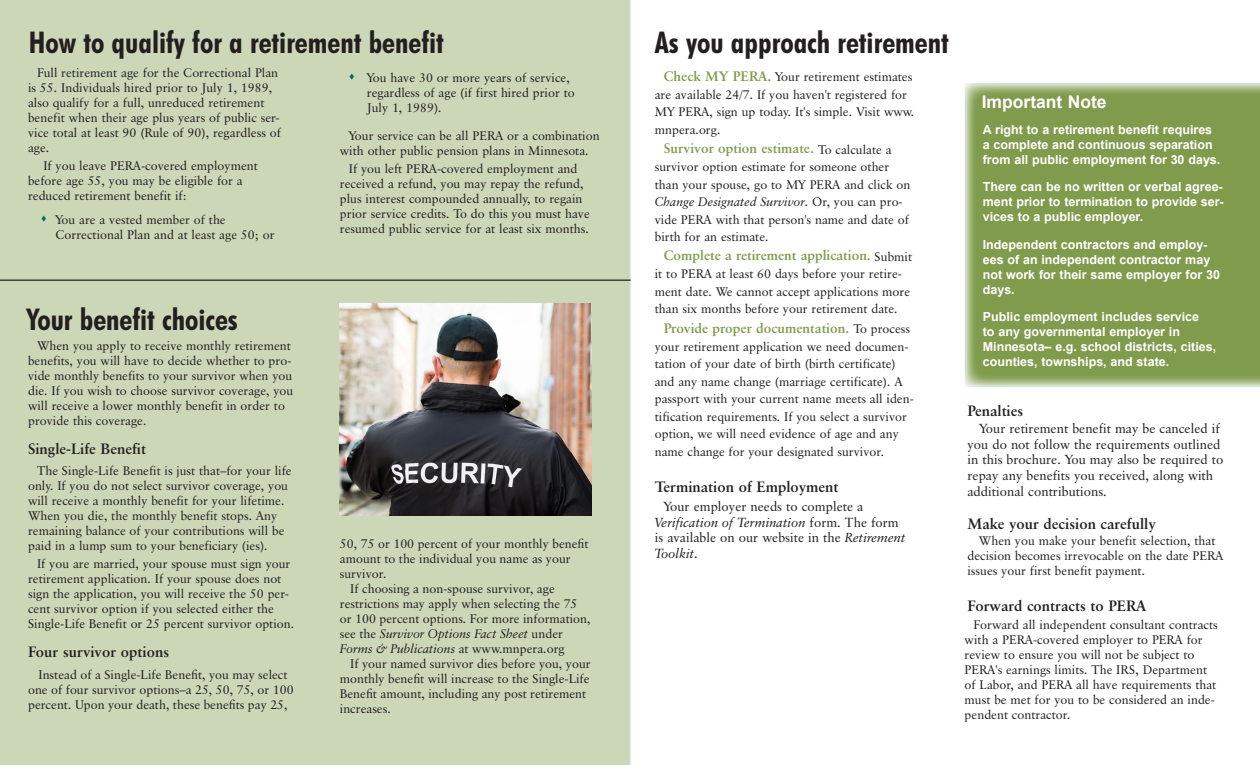
<style>
.page{position:relative;width:1260px;height:765px;background:#fff}
.page>*{position:absolute;margin:0;border:0;box-sizing:border-box;transform-origin:0 0}
.textheadmain{font:700 condensed 30px "Futura BT";color:#231f20}
.Texthead2{font:700 17.5px "Arial";color:#fff}
.t1{font:700 15px "Classical Garamond BT";color:#231f20}
.t2{font:700 13.75px "Classical Garamond BT";color:#809b4c}
.t3{font:13.12px/15.8px "Classical Garamond BT";color:#231f20}
.bullet{font:12.5px/15px "Classical Garamond BT";color:#231f20}
.bullet3{font:700 12.5px/15px "Arial";color:#fff}
.s1{color:#006e53}
.s2{font-style:italic}
.s3{font-weight:700;font-size:13.75px;color:#809b4c}
.s4{font-weight:400;font-size:12.5px;color:#231f20}
</style>
<div class="page">
<div style="left:0;top:0;width:631px;height:765px;background:#ccd7b8"></div>
<hr style="left:0;top:280px;width:631px;height:1px;background:#231f20">
<svg style="left:964px;top:83px;width:296px;height:304px;background:#859f53"></svg>
<img style="left:340px;top:303px;width:252px;height:213px">
<svg style="left:344px;top:82px;width:15px;height:1px"></svg>
<p class="textheadmain" style="left:29px;top:24px;width:417px">How to qualify for a retirement benefit</p>
<p class="bullet" style="left:367px;top:70px;width:209px;text-indent:-18px"><span class="s1">▲</span> You have 30 or more years of service, regardless of age (if first hired prior to<br>July 1, 1989).</p>
<p class="bullet" style="left:340px;top:128px;width:261px;text-indent:9px">Your service can be all PERA or a combination with other public pension plans in Minnesota.</p>
<p class="bullet" style="left:340px;top:160px;width:251px;text-align:center">If you left PERA-covered employment and received a refund, you may repay the refund, plus interest compounded annually, to regain prior service credits. To do this you must have resumed public service for at least six months.</p>
<p class="bullet" style="left:28px;top:65px;width:254px;text-indent:9px">Full retirement age for the Correctional Plan is 55. Individuals hired prior to July 1, 1989, also qualify for a full, unreduced retirement benefit when their age plus years of public ser&shy;vice total at least 90 (Rule of 90), regardless of age.</p>
<p class="bullet" style="left:28px;top:158px;width:231px;text-indent:15px">If you leave PERA-covered employment before age 55, you may be eligible for a reduced retirement benefit if:</p>
<p class="bullet" style="left:56px;top:212px;width:221px;text-indent:-15px"><span class="s1">▲</span> You are a vested member of the<br>Correctional Plan and at least age 50; or</p>
<p class="textheadmain" style="left:27px;top:301px;width:213px">Your benefit choices</p>
<p class="bullet" style="left:28px;top:338px;width:267px;text-indent:9px">When you apply to receive monthly retirement benefits, you will have to decide whether to pro&shy;vide monthly benefits to your survivor when you die. If you wish to choose survivor coverage, you will receive a lower monthly benefit in order to provide this coverage.</p>
<p class="t1" style="left:28px;top:439px;width:120px">Single-Life Benefit</p>
<p class="bullet" style="left:28px;top:463px;width:265px;text-indent:9px">The Single-Life Benefit is just that–for your life only. If you do not select survivor coverage, you will receive a monthly benefit for your lifetime.<br>When you die, the monthly benefit stops. Any remaining balance of your contributions will be paid in a lump sum to your beneficiary (ies).</p>
<p class="bullet" style="left:28px;top:555px;width:268px;text-indent:9px">If you are married, your spouse must sign your retirement application. If your spouse does not sign the application, you will receive the 50 per&shy;cent survivor option if you selected either the Single-Life Benefit or 25 percent survivor option.</p>
<p class="t1" style="left:28px;top:642px;width:143px">Four survivor options</p>
<p class="bullet" style="left:28px;top:667px;width:267px;text-align:center">Instead of a Single-Life Benefit, you may select one of four survivor options–a 25, 50, 75, or 100 percent. Upon your death, these benefits pay 25,</p>
<p class="bullet" style="left:340px;top:536px;width:250px">50, 75 or 100 percent of your monthly benefit amount to the individual you name as your survivor.</p>
<p class="bullet" style="left:340px;top:581px;width:252px;text-indent:10px">If choosing a non-spouse survivor, age restrictions may apply when selecting the 75 or 100 percent options. For more information, see the <span class="s2">Survivor Options Fact Sheet</span> under <span class="s2">Forms &amp; Publications</span> at www.mnpera.org</p>
<p class="bullet" style="left:340px;top:656px;width:252px;text-indent:10px">If your named survivor dies before you, your monthly benefit will increase to the Single-Life Benefit amount, including any post retirement increases.</p>
<p class="textheadmain" style="left:655px;top:25px;width:296px">As you approach retirement</p>
<p class="bullet" style="left:655px;top:68px;width:261px;line-height:17.5px;text-indent:9px"><span class="s3">Check MY PERA.</span> Your retirement estimates are available 24/7. If you haven't registered for MY PERA, sign up today. It's simple. Visit www. mnpera.org.</p>
<p class="t2" style="left:664px;top:140px;width:229px">Survivor option estimate. <span class="s4">To calculate a</span></p>
<p class="bullet" style="left:655px;top:158px;width:257px;line-height:17.5px">survivor option estimate for someone other than your spouse, go to MY PERA and click on <span class="s2">Change Designated Survivor</span>. Or, you can pro&shy;vide PERA with that person's name and date of birth for an estimate.</p>
<p class="t2" style="left:664px;top:247px;width:250px">Complete a retirement application. <span class="s4">Submit</span></p>
<p class="bullet" style="left:655px;top:265px;width:257px;line-height:17.5px">it to PERA at least 60 days before your retire&shy;ment date. We cannot accept applications more than six months before your retirement date.</p>
<p class="t2" style="left:664px;top:319px;width:248px">Provide proper documentation. <span class="s4">To process</span></p>
<p class="bullet" style="left:655px;top:337px;width:261px;line-height:17.5px">your retirement application we need documen&shy;tation of your date of birth (birth certificate) and any name change (marriage certificate). A passport with your current name meets all iden&shy;tification requirements. If you select a survivor option, we will need evidence of age and any name change for your designated survivor.</p>
<p class="t1" style="left:655px;top:478px;width:185px">Termination of Employment</p>
<p class="t3" style="left:655px;top:498px;width:252px;text-indent:9px">Your employer needs to complete a<br><span class="s2">Verification of Termination</span> form. The form is available on our website in the <span class="s2">Retirement<br>Toolkit</span>.</p>
<p class="Texthead2" style="left:982px;top:91px;width:126px">Important Note</p>
<p class="bullet3" style="left:983px;top:122px;width:231px">A right to a retirement benefit requires</p>
<p class="bullet3" style="left:983px;top:137px;width:239px">a complete and continuous separation from all public employment for 30 days.</p>
<p class="bullet3" style="left:983px;top:180px;width:242px;text-align:justify">There can be no written or verbal agree&shy;ment prior to termination to provide ser&shy;vices to a public employer.</p>
<p class="bullet3" style="left:983px;top:237px;width:239px">Independent contractors and employ&shy;ees of an independent contractor may not work for their same employer for 30 days.</p>
<p class="bullet3" style="left:983px;top:310px;width:235px">Public employment includes service<br>to any governmental employer in Minnesota– e.g. school districts, cities, counties, townships, and state.</p>
<p class="t1" style="left:967px;top:402px;width:57px">Penalties</p>
<p class="t3" style="left:967px;top:420px;width:258px;text-indent:12px">Your retirement benefit may be canceled if you do not follow the requirements outlined in this brochure. You may also be required to repay any benefits you received, along with additional contributions.</p>
<p class="t1" style="left:967px;top:515px;width:190px">Make your decision carefully</p>
<p class="bullet" style="left:967px;top:533px;width:258px;text-indent:11px">When you make your benefit selection, that decision becomes irrevocable on the date PERA issues your first benefit payment.</p>
<p class="t1" style="left:967px;top:597px;width:180px">Forward contracts to PERA</p>
<p class="bullet" style="left:965px;top:617px;width:255px;text-indent:9px">Forward all independent consultant contracts with a PERA-covered employer to PERA for review to ensure you will not be subject to PERA's earnings limits. The IRS, Department of Labor, and PERA all have requirements that must be met for you to be considered an inde&shy;pendent contractor.</p>
</div>
